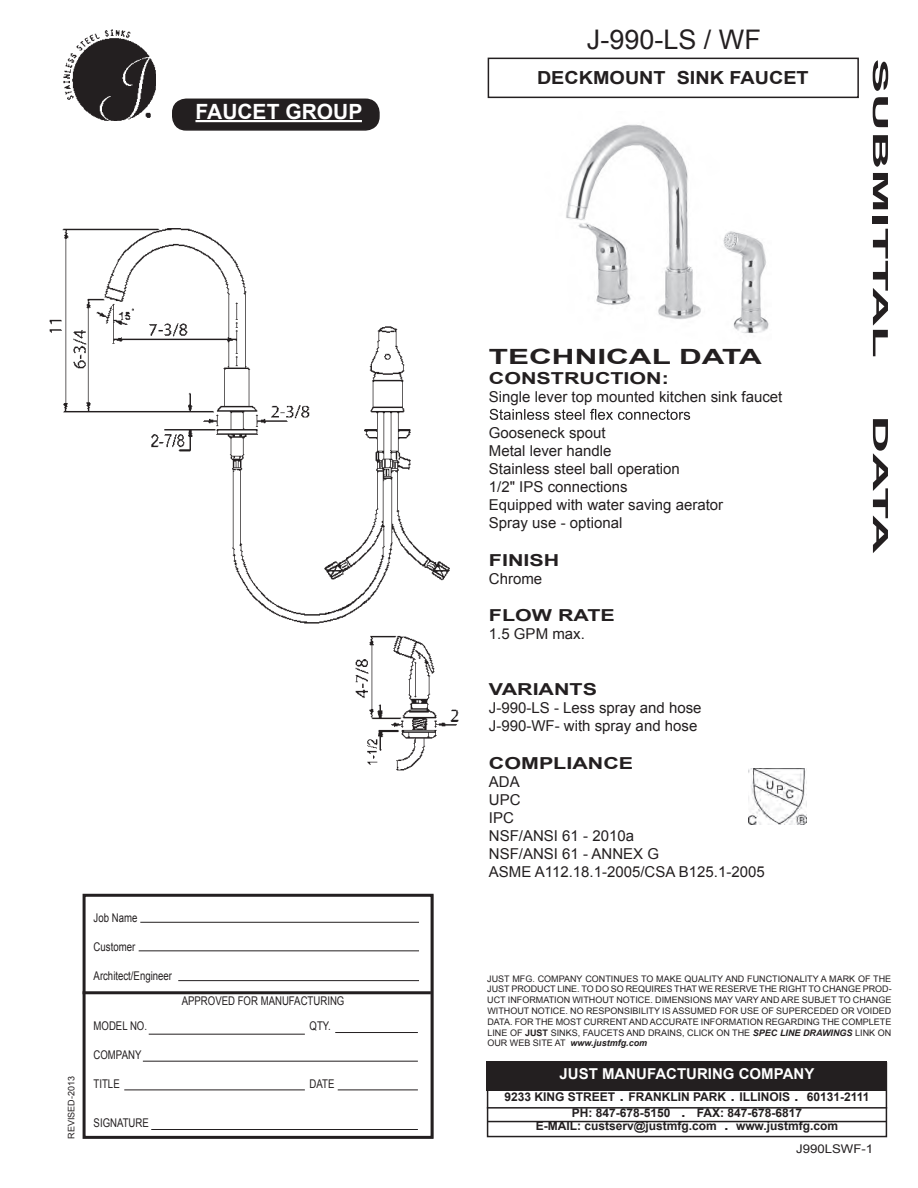
<style>
.page{position:relative;width:918px;height:1188px;background:#fff}
.page>*{position:absolute;margin:0;border:0;box-sizing:border-box;transform-origin:0 0}
.t1{font:27px "Arial";color:#231f20}
.t2{font:700 21px "Arial";color:#231f20;scale:2.5 1}
.t3{font:700 21px "Arial";color:#231f20;scale:1.5 1}
.t4{font:700 21px "Arial";color:#fff}
.t5{font:700 18px "Arial";color:#231f20;scale:1.1 1}
.t6{font:700 16.5px "Arial";color:#231f20;scale:1.3 1}
.t7{font:15px/18px "Arial";color:#231f20}
.t8{font:700 15px "Arial";color:#fff}
.t9{font:700 12px "Arial";color:#231f20}
.t10{font:12px "Arial";color:#231f20;scale:.8 1}
.t11{font:12px "Arial";color:#231f20;scale:1.1 1}
.t12{font:9px/10.8px "Arial";color:#231f20;text-align:justify}
.s1{font-weight:700}
.s2{font-weight:700;font-style:italic}
.s3{font-weight:400;font-size:21px}
</style>
<div class="page">
<div style="left:488px;top:58px;width:371px;height:40px;border:2px solid #231f20"></div>
<div style="left:83px;top:894px;width:351px;height:245px;border:3px solid #231f20"></div>
<hr style="left:83px;top:991px;width:348px;height:3px;background:#231f20">
<hr style="left:151px;top:1129px;width:267px;height:1px;background:#231f20">
<hr style="left:149px;top:1034px;width:156px;height:1px;background:#231f20">
<hr style="left:143px;top:1061px;width:275px;height:1px;background:#231f20">
<hr style="left:335px;top:1032px;width:83px;height:1px;background:#231f20">
<hr style="left:124px;top:1090px;width:181px;height:1px;background:#231f20">
<hr style="left:338px;top:1090px;width:80px;height:1px;background:#231f20">
<hr style="left:140px;top:922px;width:279px;height:1px;background:#231f20">
<hr style="left:139px;top:951px;width:280px;height:1px;background:#231f20">
<hr style="left:178px;top:980px;width:241px;height:1px;background:#231f20">
<hr style="left:432px;top:895px;width:1px;height:243px;background:#231f20">
<div style="left:173px;top:99px;width:206px;height:31px;background:#231f20;border-radius:14px"></div>
<div style="left:172px;top:99px;width:208px;height:32px;border:2px solid #231f20;border-radius:14px"></div>
<img style="left:64px;top:30px;width:92px;height:91px">
<hr style="left:195px;top:120px;width:167px;height:2px;background:#fff">
<div style="left:487px;top:1062px;width:400px;height:75px;border:2px solid #231f20"></div>
<hr style="left:487px;top:1107px;width:400px;height:2px;background:#231f20">
<div style="left:487px;top:1061px;width:400px;height:29px;background:#231f20"></div>
<hr style="left:487px;top:1121px;width:400px;height:1px;background:#231f20">
<svg style="left:490px;top:409px;width:200px;height:11px"></svg>
<img style="left:748px;top:769px;width:58px;height:56px">
<img style="left:566px;top:124px;width:203px;height:209px">
<img style="left:49px;top:228px;width:401px;height:396px">
<img style="left:341px;top:622px;width:118px;height:149px">
<h2 class="t4" style="left:195px;top:97px;width:168px">FAUCET GROUP</h2>
<p class="t12" style="left:66px;top:1139px;width:64px;rotate:-90deg">REVISED-2013</p>
<h3 class="t10" style="left:94px;top:910px;width:56px">Job Name</h3>
<h3 class="t10" style="left:94px;top:939px;width:54px">Customer</h3>
<h3 class="t10" style="left:94px;top:967px;width:100px">Architect/Engineer</h3>
<h3 class="t10" style="left:182px;top:993px;width:205px">APPROVED FOR MANUFACTURING</h3>
<h3 class="t10" style="left:94px;top:1018px;width:68px">MODEL NO.</h3>
<h3 class="t10" style="left:310px;top:1018px;width:28px">QTY.</h3>
<h3 class="t10" style="left:94px;top:1047px;width:61px">COMPANY</h3>
<h3 class="t10" style="left:94px;top:1075px;width:34px">TITLE</h3>
<h3 class="t10" style="left:310px;top:1075px;width:33px">DATE</h3>
<h3 class="t10" style="left:94px;top:1115px;width:71px">SIGNATURE</h3>
<h1 class="t1" style="left:587px;top:22px;width:176px">J-990-LS / WF</h1>
<h3 class="t5" style="left:537px;top:65px;width:249px">DECKMOUNT SINK FAUCET</h3>
<h2 class="t3" style="left:489px;top:343px;width:184px">TECHNICAL DATA</h2>
<h3 class="t6" style="left:489px;top:367px;width:140px">CONSTRUCTION:</h3>
<h3 class="t7" style="left:489px;top:388px;width:295px">Single lever top mounted kitchen sink faucet</h3>
<h3 class="t7" style="left:489px;top:424px;width:236px">Gooseneck spout<br>Metal lever handle<br>Stainless steel ball operation<br>1/2" IPS connections<br>Equipped with water saving aerator<br>Spray use - optional</h3>
<h3 class="t6" style="left:489px;top:549px;width:56px">FINISH</h3>
<h3 class="t7" style="left:489px;top:569px;width:55px">Chrome</h3>
<h3 class="t6" style="left:489px;top:605px;width:98px">FLOW RATE</h3>
<h3 class="t7" style="left:489px;top:625px;width:97px">1.5 GPM max.</h3>
<h3 class="t6" style="left:489px;top:678px;width:85px">VARIANTS</h3>
<h3 class="t7" style="left:489px;top:699px;width:214px">J-990-LS - Less spray and hose<br>J-990-WF- with spray and hose</h3>
<h3 class="t6" style="left:489px;top:752px;width:112px">COMPLIANCE</h3>
<h3 class="t7" style="left:489px;top:773px;width:277px">ADA<br>UPC<br>IPC<br>NSF/ANSI 61 - 2010a<br>NSF/ANSI 61 - ANNEX G<br>ASME A112.18.1-2005/CSA B125.1-2005</h3>
<h2 class="t2" style="left:894px;top:58px;width:121px;rotate:90deg">SUBMITTAL</h2>
<h2 class="t2" style="left:894px;top:415px;width:57px;rotate:90deg">DATA</h2>
<p class="t12" style="left:487px;top:973px;width:406px">JUST MFG. COMPANY CONTINUES TO MAKE QUALITY AND FUNCTIONALITY A MARK OF THE JUST PRODUCT LINE. TO DO SO REQUIRES THAT WE RESERVE THE RIGHT TO CHANGE PROD-UCT INFORMATION WITHOUT NOTICE. DIMENSIONS MAY VARY AND ARE SUBJET TO CHANGE WITHOUT NOTICE. NO RESPONSIBILITY IS ASSUMED FOR USE OF SUPERCEDED OR VOIDED DATA. FOR THE MOST CURRENT AND ACCURATE INFORMATION REGARDING THE COMPLETE LINE OF <span class="s1">JUST</span> SINKS, FAUCETS AND DRAINS, CLICK ON THE <span class="s2">SPEC LINE DRAWINGS</span> LINK ON OUR WEB SITE AT <span class="s2">www.justmfg.com</span></p>
<h3 class="t8" style="left:560px;top:1064px;width:256px">JUST MANUFACTURING COMPANY</h3>
<h3 class="t9" style="left:572px;top:1105px;width:232px">PH: 847-678-5150 <span class="s3">.</span> FAX: 847-678-6817</h3>
<h3 class="t9" style="left:504px;top:1089px;width:367px">9233 KING STREET <span class="s3">.</span> FRANKLIN PARK <span class="s3">.</span> ILLINOIS <span class="s3">.</span> 60131-2111</h3>
<h3 class="t9" style="left:536px;top:1118px;width:304px">E-MAIL: custserv@justmfg.com <span class="s3">.</span> www.justmfg.com</h3>
<h3 class="t11" style="left:796px;top:1140px;width:72px">J990LSWF-1</h3>
</div>
